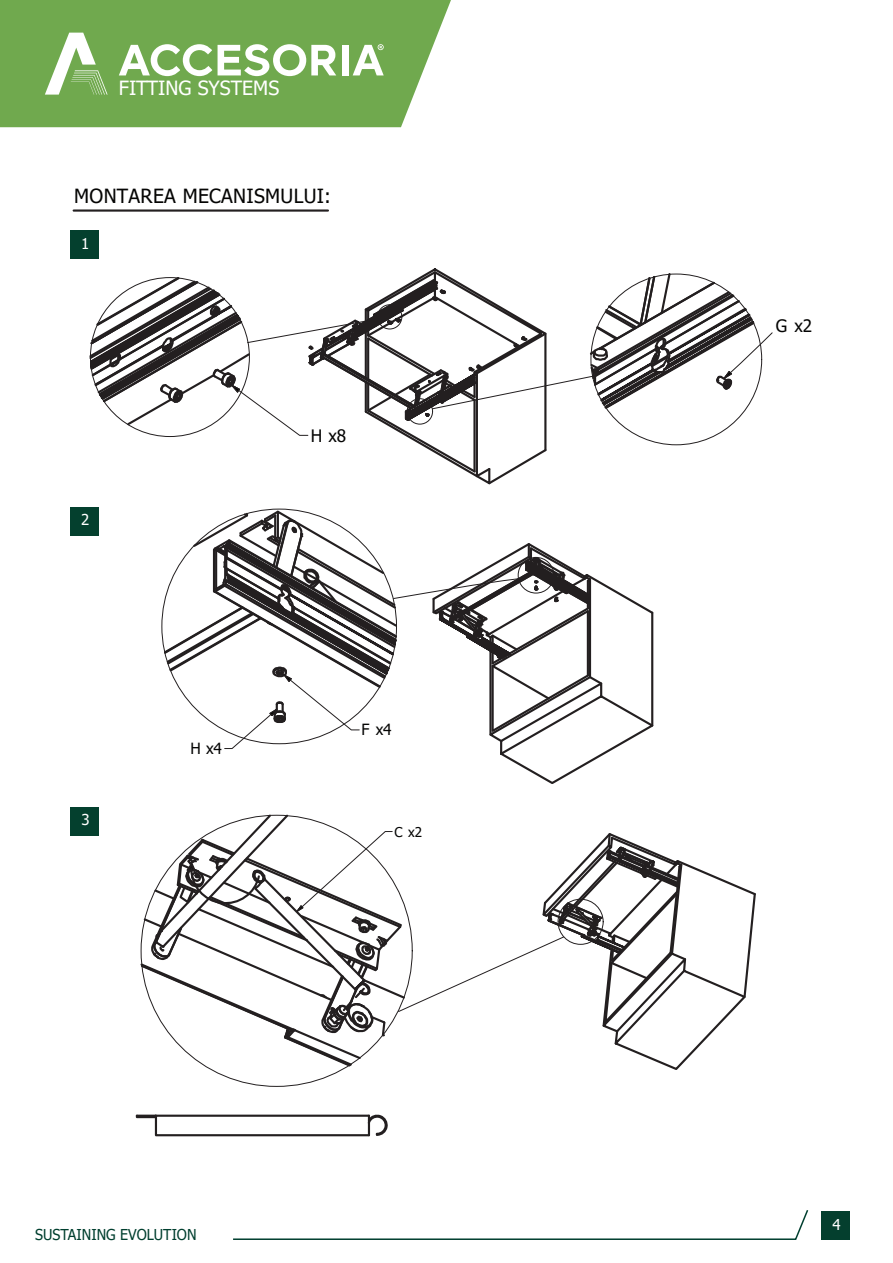
<style>
.page{position:relative;width:893px;height:1263px;background:#fff}
.page>*{position:absolute;margin:0;border:0;box-sizing:border-box;transform-origin:0 0}
.t1{font:19.5px "Tahoma";letter-spacing:.015em;color:#050504}
.t2{font:19.5px "Tahoma";color:#fff}
.t3{font:17.1px "Tahoma";color:#050504}
.t4{font:15.45px "Tahoma";color:#050504}
.t5{font:15px "Tahoma";color:#003f2f;scale:.95 1}
.t6{font:15px "Tahoma";color:#fff}
.t7{font:13.5px "Tahoma";color:#050504}
</style>
<div class="page">
<div style="left:0;top:0;width:451px;height:127px;background:#70a94e"></div>
<svg style="left:119px;top:44px;width:93px;height:32px"></svg>
<svg style="left:218px;top:44px;width:118px;height:32px"></svg>
<div style="left:342px;top:45px;width:7px;height:30px;background:#fff"></div>
<svg style="left:353px;top:44px;width:31px;height:31px"></svg>
<svg style="left:45px;top:33px;width:63px;height:62px"></svg>
<hr style="left:74px;top:209px;width:254px;height:3px;background:#231f20">
<svg style="left:89px;top:268px;width:684px;height:217px"></svg>
<svg style="left:161px;top:508px;width:493px;height:276px"></svg>
<svg style="left:135px;top:1114px;width:20px;height:5px"></svg>
<div style="left:155px;top:1114px;width:215px;height:22px;border:2px solid #231f20"></div>
<svg style="left:366px;top:1114px;width:22px;height:23px"></svg>
<svg style="left:140px;top:814px;width:616px;height:257px"></svg>
<div style="left:70px;top:230px;width:29px;height:29px;background:#04402e"></div>
<div style="left:70px;top:507px;width:29px;height:29px;background:#04402e"></div>
<div style="left:70px;top:806px;width:29px;height:29px;background:#04402e"></div>
<svg style="left:233px;top:1210px;width:576px;height:30px"></svg>
<div style="left:821px;top:1211px;width:29px;height:29px;background:#043f2e"></div>
<p class="t2" style="left:119px;top:74px;width:162px">FITTING SYSTEMS</p>
<p class="t1" style="left:74px;top:183px;width:258px">MONTAREA MECANISMULUI:</p>
<p class="t6" style="left:81px;top:233px;width:10px">1</p>
<p class="t6" style="left:81px;top:510px;width:10px">2</p>
<p class="t3" style="left:311px;top:424px;width:37px">H x8</p>
<p class="t6" style="left:82px;top:809px;width:10px">3</p>
<p class="t4" style="left:191px;top:738px;width:33px">H x4</p>
<p class="t4" style="left:361px;top:719px;width:32px">F x4</p>
<p class="t7" style="left:395px;top:823px;width:29px">C x2</p>
<p class="t5" style="left:35px;top:1225px;width:171px">SUSTAINING EVOLUTION</p>
<p class="t3" style="left:776px;top:314px;width:38px">G x2</p>
<p class="t6" style="left:832px;top:1214px;width:10px">4</p>
</div>
